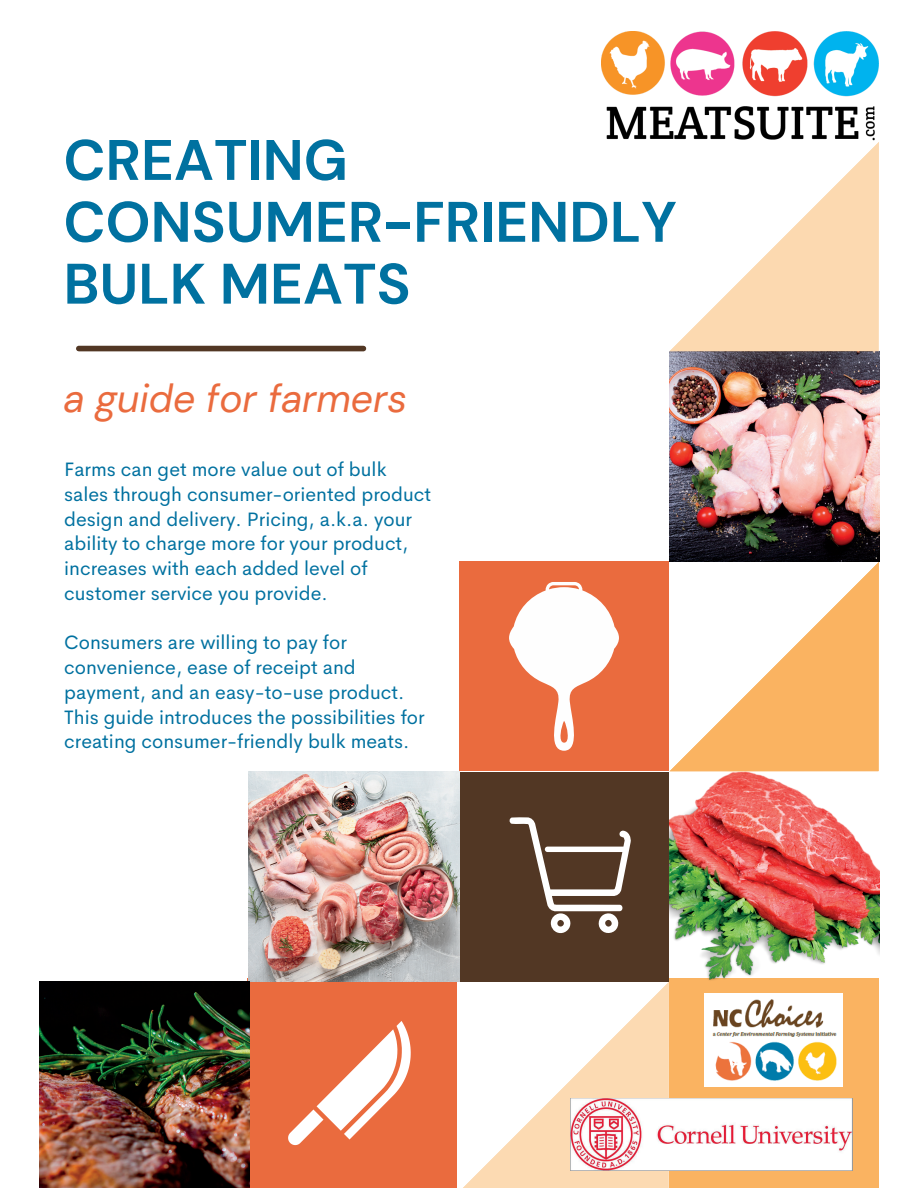
<style>
.page{position:relative;width:918px;height:1188px;background:#fff}
.page>*{position:absolute;margin:0;border:0;box-sizing:border-box;transform-origin:0 0}
.t1{font:700 57px/61.8px "DM Sans";color:#0071a0}
.t2{font:italic 39px "DM Sans";color:#ea6b3e}
.t3{font:19.5px/24.8px "Cerebri Sans";color:#0071a0}
</style>
<div class="page">
<div style="left:79px;top:346px;width:284px;height:5px;background:#523724"></div>
<div style="left:459px;top:772px;width:210px;height:209px;background:#523724"></div>
<div style="left:459px;top:561px;width:210px;height:210px;background:#ea6b3e"></div>
<div style="left:247px;top:978px;width:210px;height:210px;background:#ea6b3e"></div>
<div style="left:669px;top:978px;width:210px;height:210px;background:#fab361"></div>
<img style="left:669px;top:876px;width:210px;height:104px">
<img style="left:249px;top:771px;width:210px;height:211px">
<img style="left:669px;top:456px;width:210px;height:105px">
<img style="left:39px;top:981px;width:210px;height:207px">
<img style="left:669px;top:142px;width:211px;height:314px">
<svg style="left:669px;top:561px;width:211px;height:315px"></svg>
<svg style="left:459px;top:981px;width:315px;height:207px"></svg>
<svg style="left:288px;top:1021px;width:123px;height:124px"></svg>
<svg style="left:509px;top:817px;width:122px;height:117px"></svg>
<svg style="left:509px;top:582px;width:110px;height:169px"></svg>
<img style="left:705px;top:993px;width:138px;height:94px">
<img style="left:602px;top:31px;width:276px;height:121px">
<img style="left:570px;top:1099px;width:283px;height:72px">
<h1 class="t1" style="left:64px;top:130px;width:615px">CREATING<br>CONSUMER-FRIENDLY<br>BULK MEATS</h1>
<h2 class="t2" style="left:64px;top:373px;width:345px">a guide for farmers</h2>
<p class="t3" style="left:64px;top:457px;width:368px">Farms can get more value out of bulk sales through consumer-oriented product design and delivery. Pricing, a.k.a. your ability to charge more for your product, increases with each added level of customer service you provide.</p>
<p class="t3" style="left:64px;top:630px;width:362px">Consumers are willing to pay for convenience, ease of receipt and payment, and an easy-to-use product.<br>This guide introduces the possibilities for creating consumer-friendly bulk meats.</p>
</div>
